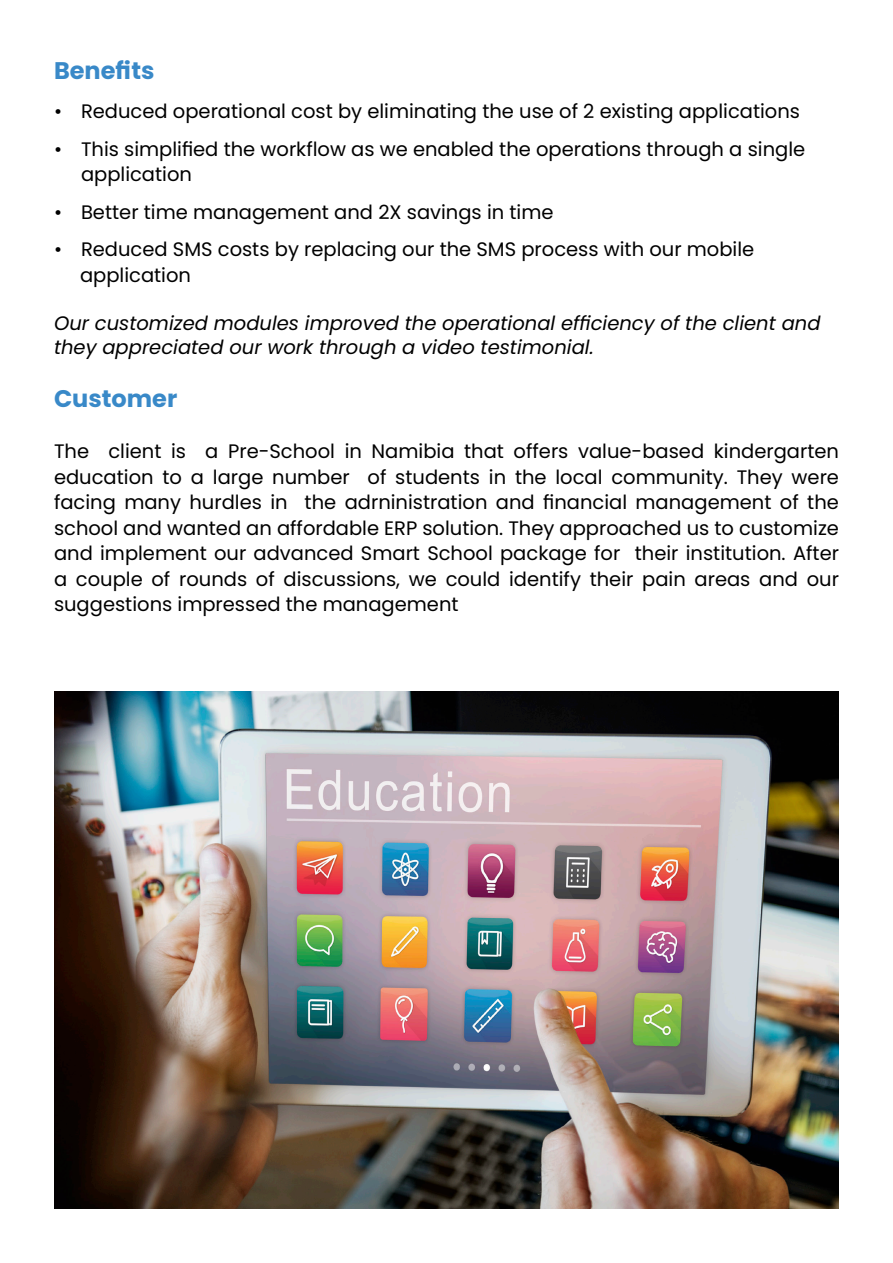
<style>
.page{position:relative;width:893px;height:1263px;background:#fff}
.page>*{position:absolute;margin:0;border:0;box-sizing:border-box;transform-origin:0 0}
.t1{font:700 24px "Poppins";color:#3989c8}
.t2{font:19.5px/25.5px "Poppins";color:#000}
.t3{font:italic 19.5px/24px "Poppins";color:#000}
</style>
<div class="page">
<img style="left:54px;top:691px;width:785px;height:518px">
<p class="t1" style="left:54px;top:57px;width:102px">Benefits</p>
<p class="t2" style="left:54px;top:99px;width:748px">• Reduced operational cost by eliminating the use of 2 existing applications</p>
<p class="t2" style="left:81px;top:136px;width:726px;text-indent:-27px">• This simplified the workflow as we enabled the operations through a single application</p>
<p class="t2" style="left:54px;top:199px;width:501px">• Better time management and 2X savings in time</p>
<p class="t2" style="left:54px;top:237px;width:702px">• Reduced SMS costs by replacing our the SMS process with our mobile</p>
<p class="t2" style="left:80px;top:262px;width:113px">application</p>
<p class="t3" style="left:54px;top:311px;width:768px">Our customized modules improved the operational efficiency of the client and they appreciated our work through a video testimonial.</p>
<p class="t1" style="left:54px;top:385px;width:125px">Customer</p>
<p class="t2" style="left:54px;top:439px;width:787px;text-align:justify">The client is a Pre-School in Namibia that offers value-based kindergarten education to a large number of students in the local community. They were facing many hurdles in the adrninistration and financial management of the school and wanted an affordable ERP solution. They approached us to customize and implement our advanced Smart School package for their institution. After a couple of rounds of discussions, we could identify their pain areas and our suggestions impressed the management</p>
</div>
